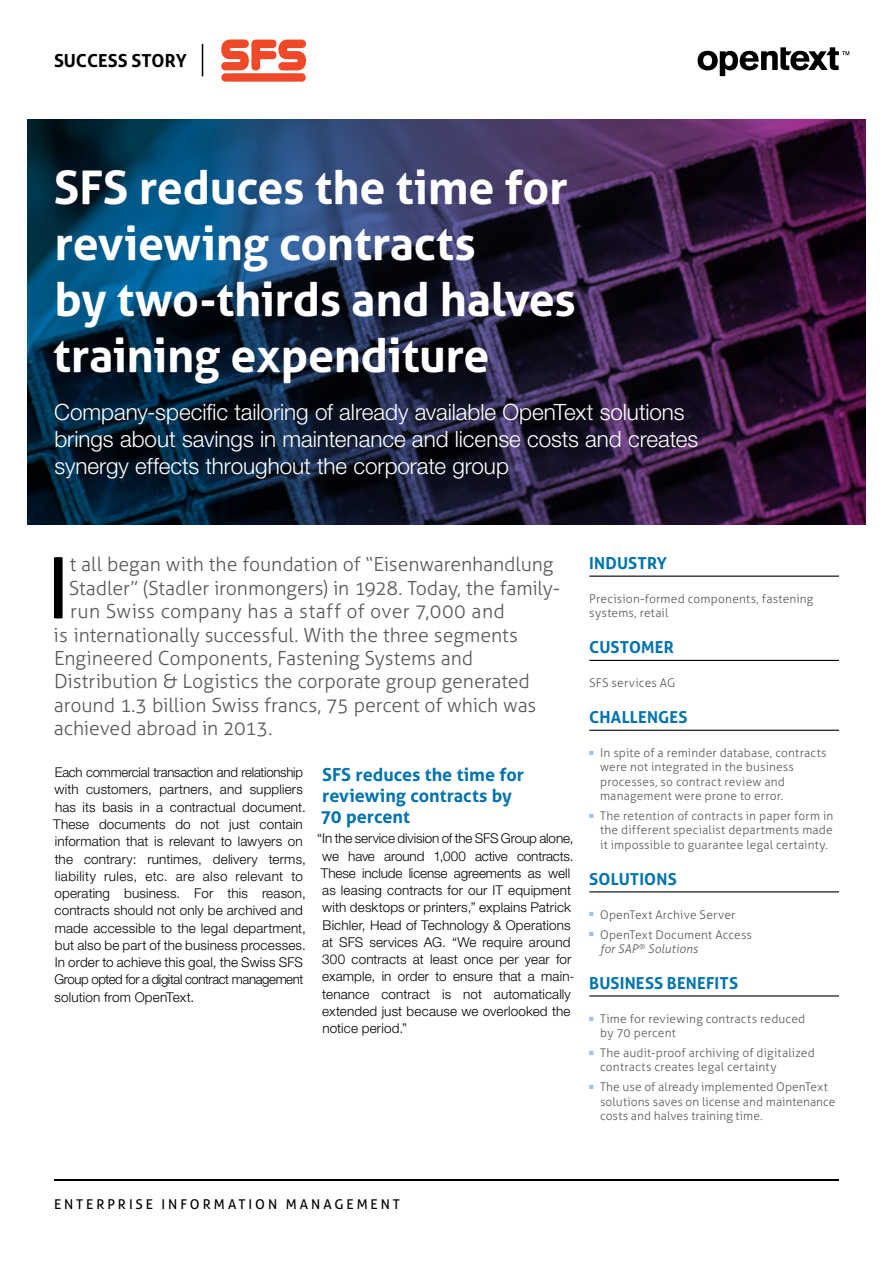
<style>
.page{position:relative;width:893px;height:1263px;background:#fff}
.page>*{position:absolute;margin:0;border:0;box-sizing:border-box;transform-origin:0 0}
.t1{font:84.45px "Aller Mod";color:#000}
.t2{font:700 46.5px/55.8px "Aller Mod";letter-spacing:-.01em;color:#fff}
.t3{font:300 22.5px/27px "Helvetica Neue LT Std";letter-spacing:-.005em;color:#fff}
.t4{font:19.5px "Aller Light Mod";letter-spacing:-.005em;color:#58595b}
.t5{font:19.5px "Aller Light Mod";letter-spacing:.015em;color:#58595b}
.t6{font:700 18px/21px "Aller Mod";color:#0073ae}
.t7{font:700 18px "Aller Mod";color:#000}
.t8{font:700 16.5px "Aller Mod";letter-spacing:.01em;color:#0073ae}
.t9{font:300 13.5px/17.2px "Helvetica Neue LT Std";letter-spacing:.01em;color:#000}
.t10{font:13.5px "Aller Mod";letter-spacing:.215em;color:#000}
.t11{font:12px/14.4px "Aller Light Mod";letter-spacing:.015em;color:#58595b}
.s1{font-style:italic}
</style>
<div class="page">
<hr style="left:202px;top:44px;width:1px;height:32px;background:#000">
<hr style="left:54px;top:1180px;width:785px;height:1px;background:#000">
<svg style="left:698px;top:47px;width:151px;height:29px"></svg>
<hr style="left:589px;top:576px;width:250px;height:1px;background:#000">
<hr style="left:589px;top:660px;width:250px;height:1px;background:#000">
<hr style="left:589px;top:730px;width:250px;height:1px;background:#000">
<hr style="left:589px;top:891px;width:250px;height:1px;background:#000">
<hr style="left:589px;top:995px;width:250px;height:1px;background:#000">
<img style="left:27px;top:120px;width:839px;height:405px">
<div style="left:221px;top:73px;width:85px;height:9px;background:#ef4929;border-radius:4px"></div>
<svg style="left:221px;top:40px;width:85px;height:31px"></svg>
<h3 class="t7" style="left:54px;top:49px;width:134px">SUCCESS STORY</h3>
<h2 class="t2" style="left:53px;top:159px;width:524px">SFS reduces the time for reviewing contracts<br>by two-thirds and halves training expenditure</h2>
<h3 class="t3" style="left:54px;top:398px;width:646px">Company-specific tailoring of already available OpenText solutions brings about savings in maintenance and license costs and creates synergy effects throughout the corporate group</h3>
<h1 class="t1" style="left:47px;top:537px;width:25px">I</h1>
<h3 class="t4" style="left:70px;top:553px;width:485px">t all began with the foundation of “Eisenwarenhandlung</h3>
<h3 class="t4" style="left:69px;top:576px;width:492px">Stadler” (Stadler ironmongers) in 1928. Today, the family-</h3>
<h3 class="t5" style="left:70px;top:599px;width:436px">run Swiss company has a staff of over 7,000 and</h3>
<h3 class="t4" style="left:54px;top:623px;width:466px">is internationally successful. With the three segments</h3>
<h3 class="t4" style="left:54px;top:646px;width:421px">Engineered Components, Fastening Systems and</h3>
<h3 class="t4" style="left:54px;top:670px;width:477px">Distribution &amp; Logistics the corporate group generated</h3>
<h3 class="t4" style="left:54px;top:693px;width:484px">around 1.3 billion Swiss francs, 75 percent of which was</h3>
<h3 class="t4" style="left:54px;top:716px;width:220px">achieved abroad in 2013.</h3>
<p class="t9" style="left:53px;top:763px;width:254px">Each commercial transaction and relationship with customers, partners, and suppliers has its basis in a contractual document.<br>These documents do not just contain information that is relevant to lawyers on the contrary: runtimes, delivery terms, liability rules, etc. are also relevant to operating business. For this reason, contracts should not only be archived and made accessible to the legal department, but also be part of the business processes.<br>In order to achieve this goal, the Swiss SFS Group opted for a digital contract management solution from OpenText.</p>
<h3 class="t6" style="left:321px;top:764px;width:205px">SFS reduces the time for reviewing contracts by<br>70 percent</h3>
<p class="t9" style="left:317px;top:830px;width:259px">“In the service division of the SFS Group alone, we have around 1,000 active contracts.<br>These include license agreements as well as leasing contracts for our IT equipment with desktops or printers,” explains Patrick Bichler, Head of Technology &amp; Operations at SFS services AG. “We require around 300 contracts at least once per year for example, in order to ensure that a main&shy;tenance contract is not automatically extended just because we overlooked the notice period.”</p>
<p class="t8" style="left:589px;top:553px;width:79px">INDUSTRY</p>
<p class="t11" style="left:589px;top:591px;width:226px">Precision-formed components, fastening systems, retail</p>
<p class="t8" style="left:589px;top:637px;width:86px">CUSTOMER</p>
<p class="t11" style="left:589px;top:676px;width:88px">SFS services AG</p>
<p class="t8" style="left:589px;top:707px;width:100px">CHALLENGES</p>
<p class="t11" style="left:600px;top:746px;width:228px;text-indent:-11px"><sup>■</sup> In spite of a reminder database, contracts were not integrated in the business processes, so contract review and management were prone to error.</p>
<p class="t11" style="left:600px;top:809px;width:235px;text-align:justify;text-indent:-11px"><sup>■</sup> The retention of contracts in paper form in the different specialist departments made it impossible to guarantee legal certainty.</p>
<p class="t8" style="left:589px;top:869px;width:89px">SOLUTIONS</p>
<p class="t11" style="left:589px;top:907px;width:148px"><sup>■</sup> OpenText Archive Server</p>
<p class="t11" style="left:600px;top:927px;width:153px;text-indent:-11px"><sup>■</sup> OpenText Document Access <span class="s1">for SAP</span><sup>®</sup> <span class="s1">Solutions</span></p>
<p class="t8" style="left:589px;top:973px;width:150px">BUSINESS BENEFITS</p>
<p class="t11" style="left:600px;top:1011px;width:207px;text-indent:-11px"><sup>■</sup> Time for reviewing contracts reduced by 70 percent</p>
<p class="t11" style="left:600px;top:1045px;width:216px;text-indent:-11px"><sup>■</sup> The audit-proof archiving of digitalized contracts creates legal certainty</p>
<p class="t11" style="left:600px;top:1080px;width:237px;text-indent:-11px"><sup>■</sup> The use of already implemented OpenText solutions saves on license and maintenance costs and halves training time.</p>
<p class="t10" style="left:54px;top:1196px;width:347px">ENTERPRISE INFORMATION MANAGEMENT</p>
</div>
